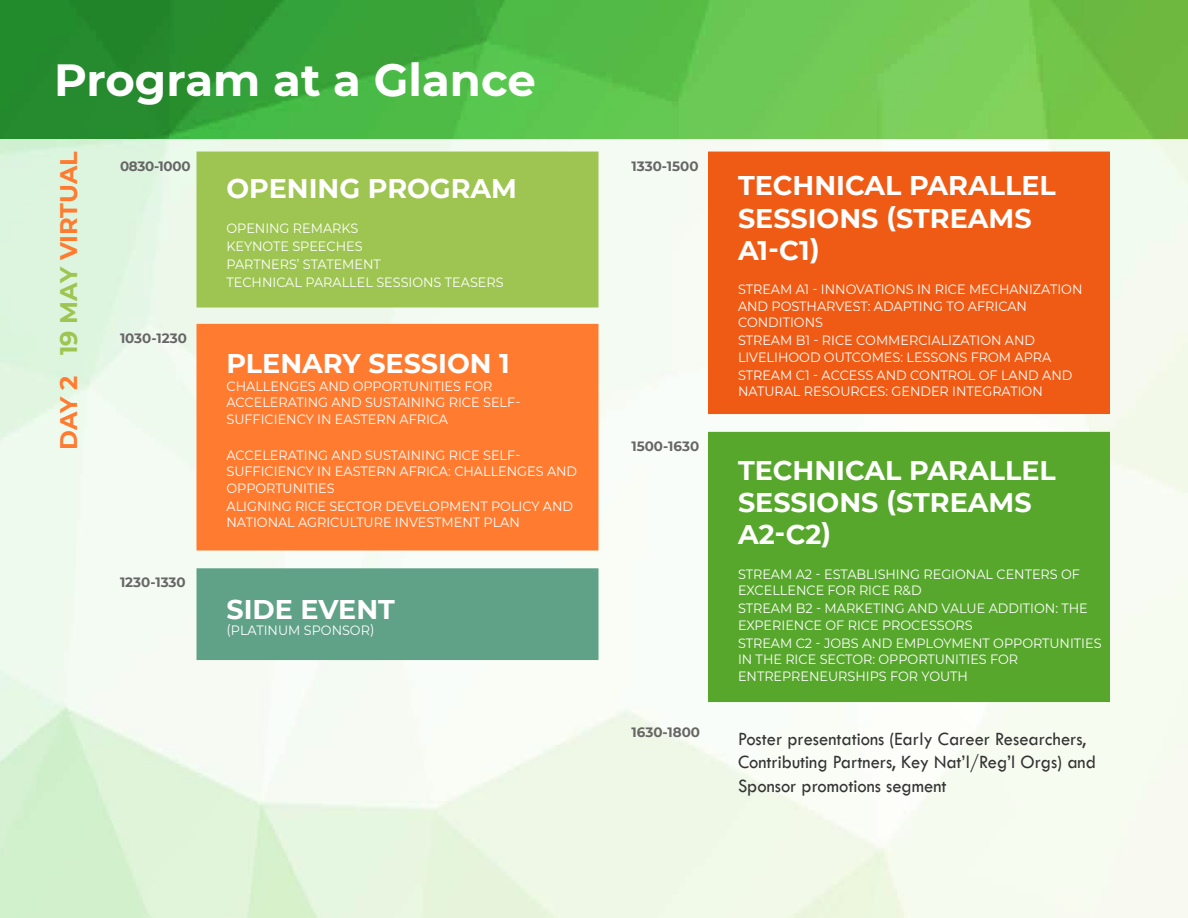
<style>
.page{position:relative;width:1188px;height:918px;background:#fff}
.page>*{position:absolute;margin:0;border:0;box-sizing:border-box;transform-origin:0 0}
.t1{font:700 45px "Montserrat";color:#fff}
.t2{font:700 27px/32.4px "Montserrat";color:#fff}
.t3{font:700 24px "Montserrat";letter-spacing:-.01em;color:#ff7b30}
.t4{font:19.5px/23.4px "Tw Cen";color:#333;scale:.95 1}
.t5{font:13.5px/16.5px "Montserrat";color:#fff;scale:.95 1}
.t6{font:700 13.5px "Montserrat";color:#666}
.t7{font:700 13.5px "Montserrat";letter-spacing:-.025em;color:#666}
.s1{color:#9ec552}
</style>
<div class="page">
<img style="left:0;top:138px;width:1188px;height:780px">
<div style="left:196px;top:152px;width:402px;height:156px;background:#9ec552"></div>
<div style="left:196px;top:324px;width:402px;height:226px;background:#ff7b30"></div>
<div style="left:196px;top:568px;width:402px;height:92px;background:#5fa288"></div>
<div style="left:708px;top:152px;width:402px;height:262px;background:#ef5b14"></div>
<div style="left:708px;top:432px;width:402px;height:270px;background:#58a72d"></div>
<img style="left:0;top:0;width:1188px;height:138px">
<h1 class="t1" style="left:54px;top:48px;width:483px">Program at a Glance</h1>
<h3 class="t3" style="left:51px;top:450px;width:300px;rotate:-90deg">DAY 2 <span class="s1">19 MAY</span> VIRTUAL</h3>
<p class="t6" style="left:632px;top:156px;width:69px">1330-1500</p>
<p class="t7" style="left:120px;top:156px;width:72px">0830-1000</p>
<h2 class="t2" style="left:226px;top:171px;width:292px">OPENING PROGRAM</h2>
<p class="t5" style="left:226px;top:218px;width:293px;line-height:18px">OPENING REMARKS<br>KEYNOTE SPEECHES<br>PARTNERS’ STATEMENT<br>TECHNICAL PARALLEL SESSIONS TEASERS</p>
<p class="t6" style="left:120px;top:328px;width:68px">1030-1230</p>
<h2 class="t2" style="left:226px;top:346px;width:285px">PLENARY SESSION 1</h2>
<p class="t5" style="left:226px;top:377px;width:311px">CHALLENGES AND OPPORTUNITIES FOR<br>ACCELERATING AND SUSTAINING RICE SELF-<br>SUFFICIENCY IN EASTERN AFRICA</p>
<p class="t5" style="left:226px;top:446px;width:371px">ACCELERATING AND SUSTAINING RICE SELF-<br>SUFFICIENCY IN EASTERN AFRICA: CHALLENGES AND<br>OPPORTUNITIES</p>
<p class="t5" style="left:226px;top:497px;width:366px">ALIGNING RICE SECTOR DEVELOPMENT POLICY AND<br>NATIONAL AGRICULTURE INVESTMENT PLAN</p>
<p class="t6" style="left:632px;top:436px;width:69px">1500-1630</p>
<p class="t6" style="left:120px;top:573px;width:67px">1230-1330</p>
<h2 class="t2" style="left:226px;top:592px;width:170px">SIDE EVENT</h2>
<p class="t5" style="left:227px;top:622px;width:157px">(PLATINUM SPONSOR)</p>
<h2 class="t2" style="left:738px;top:168px;width:319px">TECHNICAL PARALLEL<br>SESSIONS (STREAMS<br>A1-C1)</h2>
<p class="t5" style="left:738px;top:281px;width:364px">STREAM A1 - INNOVATIONS IN RICE MECHANIZATION<br>AND POSTHARVEST: ADAPTING TO AFRICAN<br>CONDITIONS</p>
<p class="t5" style="left:738px;top:332px;width:331px">STREAM B1 - RICE COMMERCIALIZATION AND<br>LIVELIHOOD OUTCOMES: LESSONS FROM APRA</p>
<p class="t5" style="left:738px;top:366px;width:353px">STREAM C1 - ACCESS AND CONTROL OF LAND AND<br>NATURAL RESOURCES: GENDER INTEGRATION</p>
<h2 class="t2" style="left:738px;top:452px;width:319px">TECHNICAL PARALLEL<br>SESSIONS (STREAMS<br>A2-C2)</h2>
<p class="t5" style="left:738px;top:565px;width:362px">STREAM A2 - ESTABLISHING REGIONAL CENTERS OF<br>EXCELLENCE FOR RICE R&amp;D</p>
<p class="t5" style="left:738px;top:600px;width:370px">STREAM B2 - MARKETING AND VALUE ADDITION: THE<br>EXPERIENCE OF RICE PROCESSORS</p>
<p class="t5" style="left:738px;top:634px;width:384px">STREAM C2 - JOBS AND EMPLOYMENT OPPORTUNITIES<br>IN THE RICE SECTOR: OPPORTUNITIES FOR<br>ENTREPRENEURSHIPS FOR YOUTH</p>
<p class="t6" style="left:632px;top:723px;width:70px">1630-1800</p>
<h3 class="t4" style="left:738px;top:727px;width:378px">Poster presentations (Early Career Researchers,<br>Contributing Partners, Key Nat’l/Reg’l Orgs) and<br>Sponsor promotions segment</h3>
</div>
